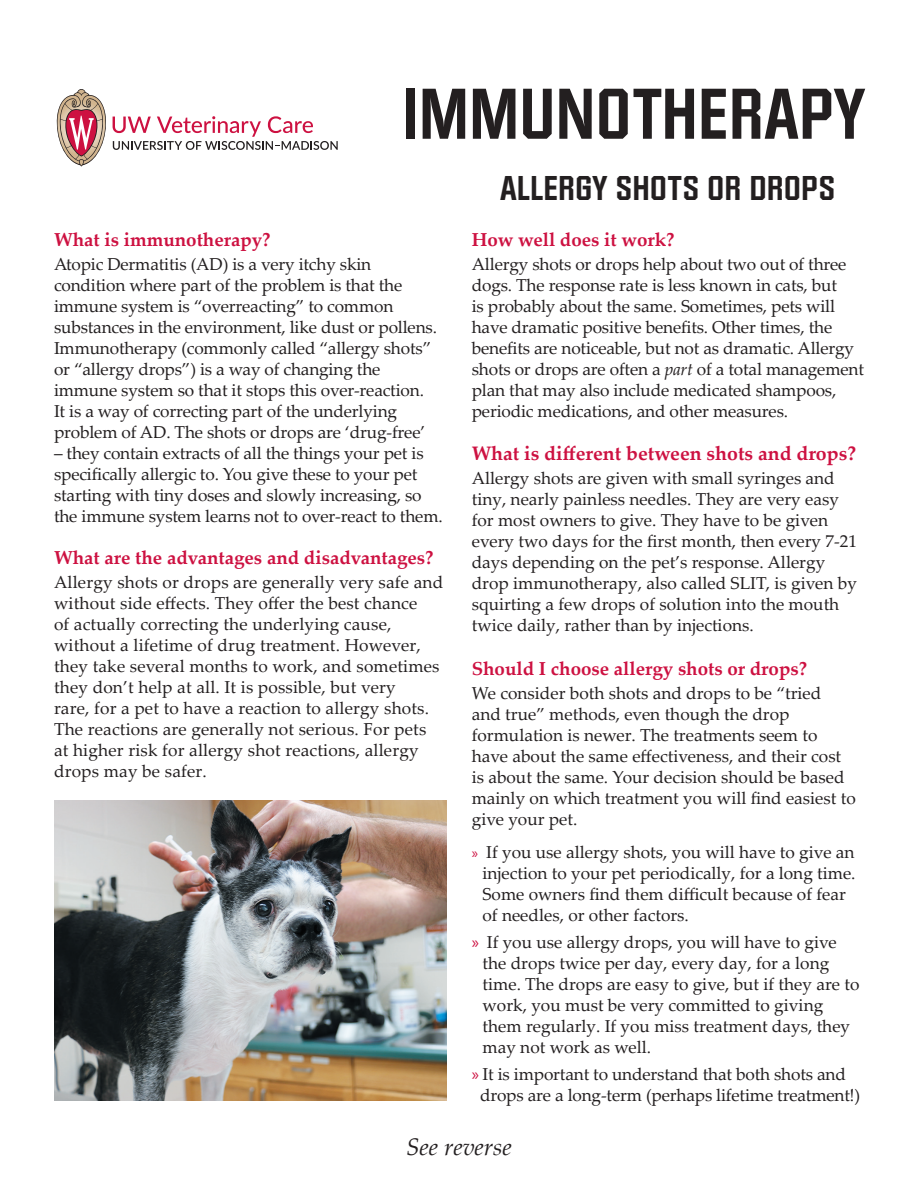
<style>
.page{position:relative;width:918px;height:1188px;background:#fff}
.page>*{position:absolute;margin:0;border:0;box-sizing:border-box;transform-origin:0 0}
.t1{font:600 75px "Diamante EF";color:#231f20}
.t2{font:600 36px "Diamante EF";color:#231f20}
.t3{font:italic 24px "Palatino Linotype";color:#231f20}
.subheads{font:700 19.5px "Palatino Linotype";color:#cd1141}
.subheads-2{font:700 18.75px "Palatino Linotype";color:#cd1141}
.subheads-3{font:17.25px/21px "Palatino Linotype";color:#231f20}
.s1{font-style:italic}
.s2{font-family:"Myriad Pro";font-size:15px;color:#cd1141}
.s3{font-family:"Myriad Pro";color:#cd1141}
</style>
<div class="page">
<svg style="left:56px;top:89px;width:282px;height:77px"></svg>
<img style="left:54px;top:800px;width:392px;height:301px">
<p class="t1" style="left:402px;top:70px;width:464px">IMMUNOTHERAPY</p>
<p class="t2" style="left:500px;top:167px;width:337px">ALLERGY SHOTS OR DROPS</p>
<p class="subheads-2" style="left:54px;top:226px;width:218px">What is immunotherapy?</p>
<p class="subheads-3" style="left:54px;top:253px;width:385px">Atopic Dermatitis (AD) is a very itchy skin condition where part of the problem is that the immune system is “overreacting” to common substances in the environment, like dust or pollens.<br>Immunotherapy (commonly called “allergy shots” or “allergy drops”) is a way of changing the immune system so that it stops this over-reaction.<br>It is a way of correcting part of the underlying problem of AD. The shots or drops are ‘drug-free’</p>
<p class="subheads-3" style="left:54px;top:442px;width:371px">– they contain extracts of all the things your pet is specifically allergic to. You give these to your pet starting with tiny doses and slowly increasing, so</p>
<p class="subheads-3" style="left:54px;top:505px;width:390px">the immune system learns not to over-react to them.</p>
<p class="subheads-2" style="left:54px;top:544px;width:381px">What are the advantages and disadvantages?</p>
<p class="subheads-3" style="left:54px;top:571px;width:391px">Allergy shots or drops are generally very safe and without side effects. They offer the best chance<br>of actually correcting the underlying cause, without a lifetime of drug treatment. However, they take several months to work, and sometimes they don’t help at all. It is possible, but very<br>rare, for a pet to have a reaction to allergy shots.<br>The reactions are generally not serious. For pets at higher risk for allergy shot reactions, allergy drops may be safer.</p>
<p class="subheads-2" style="left:472px;top:226px;width:204px">How well does it work?</p>
<p class="subheads-3" style="left:472px;top:253px;width:394px">Allergy shots or drops help about two out of three dogs. The response rate is less known in cats, but<br>is probably about the same. Sometimes, pets will have dramatic positive benefits. Other times, the benefits are noticeable, but not as dramatic. Allergy shots or drops are often a <span class="s1">part</span> of a total management plan that may also include medicated shampoos, periodic medications, and other measures.</p>
<p class="subheads" style="left:472px;top:440px;width:386px">What is different between shots and drops?</p>
<p class="subheads-3" style="left:472px;top:467px;width:387px">Allergy shots are given with small syringes and tiny, nearly painless needles. They are very easy for most owners to give. They have to be given every two days for the first month, then every 7-21 days depending on the pet’s response. Allergy</p>
<p class="subheads-3" style="left:472px;top:572px;width:387px">drop immunotherapy, also called SLIT, is given by squirting a few drops of solution into the mouth twice daily, rather than by injections.</p>
<p class="subheads-2" style="left:472px;top:655px;width:337px">Should I choose allergy shots or drops?</p>
<p class="subheads-3" style="left:472px;top:682px;width:386px">We consider both shots and drops to be “tried<br>and true” methods, even though the drop formulation is newer. The treatments seem to have about the same effectiveness, and their cost is about the same. Your decision should be based mainly on which treatment you will find easiest to give your pet.</p>
<p class="subheads-3" style="left:483px;top:841px;width:375px;text-indent:-11px"><span class="s2">»</span> If you use allergy shots, you will have to give an injection to your pet periodically, for a long time.<br>Some owners find them difficult because of fear of needles, or other factors.</p>
<p class="subheads-3" style="left:483px;top:931px;width:378px;text-indent:-11px"><span class="s3">»</span> If you use allergy drops, you will have to give the drops twice per day, every day, for a long time. The drops are easy to give, but if they are to work, you must be very committed to giving them regularly. If you miss treatment days, they may not work as well.</p>
<p class="subheads-3" style="left:480px;top:1063px;width:382px;text-indent:-8px"><span class="s3">»</span> It is important to understand that both shots and drops are a long-term (perhaps lifetime treatment!)</p>
<p class="t3" style="left:406px;top:1129px;width:107px">See reverse</p>
</div>
